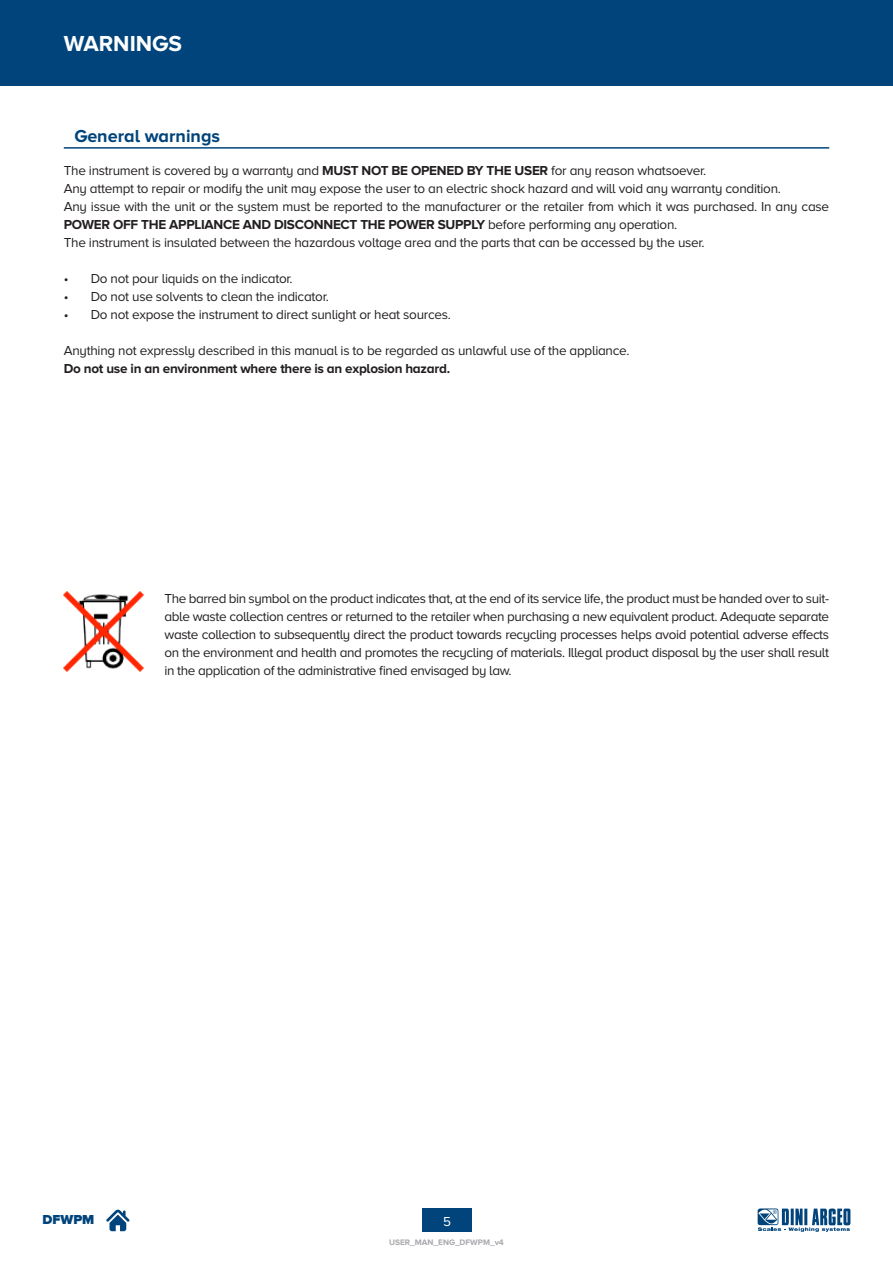
<style>
.page{position:relative;width:893px;height:1263px;background:#fff}
.page>*{position:absolute;margin:0;border:0;box-sizing:border-box;transform-origin:0 0}
.t1{font:700 22.5px "Proxima Nova A";color:#fff}
.t2{font:700 18px "Proxima Nova A";color:#00447b}
.t3{font:13.5px/18px "Proxima Nova A";letter-spacing:-.02em;color:#231f20}
.t4{font:700 13.5px "Proxima Nova A";letter-spacing:-.02em;color:#231f20}
.t5{font:900 13.5px "Proxima Nova A";color:#00447b}
.t6{font:13.5px "Proxima Nova A";color:#fff}
.t7{font:700 8.25px "Proxima Nova A";color:#a8a9ad}
.s1{font-weight:700}
</style>
<div class="page">
<div style="left:0;top:0;width:893px;height:85px;background:#00447b"></div>
<svg style="left:758px;top:1208px;width:92px;height:24px"></svg>
<div style="left:422px;top:1208px;width:49px;height:24px;background:#00447b"></div>
<svg style="left:106px;top:1209px;width:24px;height:22px"></svg>
<img style="left:64px;top:592px;width:79px;height:79px">
<hr style="left:64px;top:147px;width:765px;height:2px;background:#00447b">
<h1 class="t1" style="left:64px;top:31px;width:120px">WARNINGS</h1>
<h2 class="t2" style="left:74px;top:126px;width:147px">General warnings</h2>
<p class="t3" style="left:64px;top:162px;width:767px">The instrument is covered by a warranty and <span class="s1">MUST NOT BE OPENED BY THE USER</span> for any reason whatsoever.<br>Any attempt to repair or modify the unit may expose the user to an electric shock hazard and will void any warranty condition.<br>Any issue with the unit or the system must be reported to the manufacturer or the retailer from which it was purchased. In any case <span class="s1">POWER OFF THE APPLIANCE AND DISCONNECT THE POWER SUPPLY</span> before performing any operation.<br>The instrument is insulated between the hazardous voltage area and the parts that can be accessed by the user.</p>
<p class="t3" style="left:64px;top:270px;width:230px">• Do not pour liquids on the indicator.</p>
<p class="t3" style="left:64px;top:288px;width:267px">• Do not use solvents to clean the indicator.</p>
<p class="t3" style="left:64px;top:306px;width:389px">• Do not expose the instrument to direct sunlight or heat sources.</p>
<p class="t3" style="left:64px;top:342px;width:567px">Anything not expressly described in this manual is to be regarded as unlawful use of the appliance.</p>
<p class="t4" style="left:64px;top:361px;width:388px">Do not use in an environment where there is an explosion hazard.</p>
<p class="t3" style="left:165px;top:589px;width:666px;text-align:justify">The barred bin symbol on the product indicates that, at the end of its service life, the product must be handed over to suit&shy;able waste collection centres or returned to the retailer when purchasing a new equivalent product. Adequate separate waste collection to subsequently direct the product towards recycling processes helps avoid potential adverse effects on the environment and health and promotes the recycling of materials. Illegal product disposal by the user shall result in the application of the administrative fined envisaged by law.</p>
<p class="t5" style="left:43px;top:1212px;width:53px">DFWPM</p>
<p class="t6" style="left:443px;top:1213px;width:9px">5</p>
<p class="t7" style="left:389px;top:1237px;width:116px">USER_MAN_ENG_DFWPM_v4</p>
</div>
